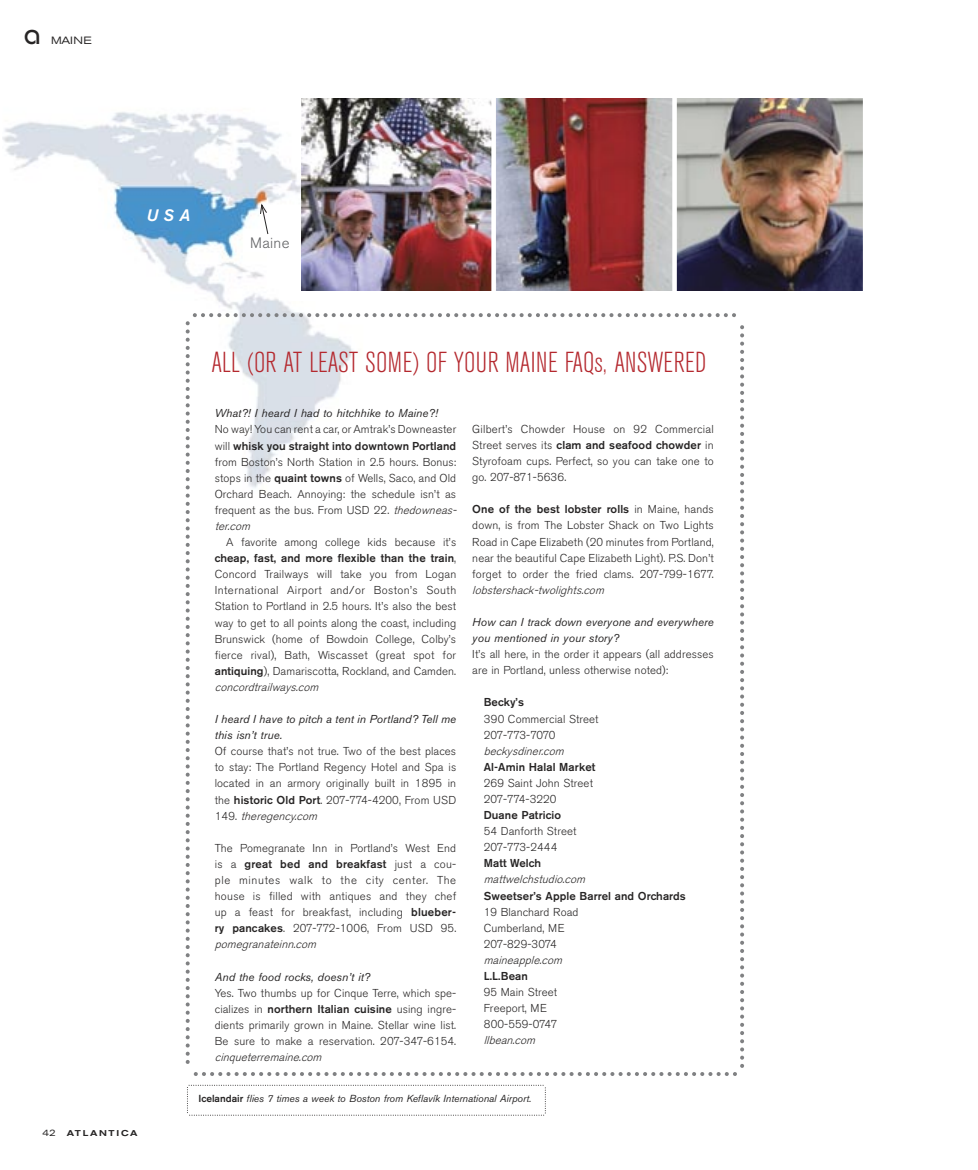
<style>
.page{position:relative;width:978px;height:1170px;background:#fff}
.page>*{position:absolute;margin:0;border:0;box-sizing:border-box;transform-origin:0 0}
.t1{font:500 29.25px "Bauhaus";color:#272525}
._04_meginm_Univers{font:300 condensed 28.65px "Akzidenz Grotesk BE";color:#b4282e}
.Millifyrirs_-Akzid{font:italic 500 16.5px "Akzidenz Grotesk BE";color:#fff}
.Millifyrirs_-Akzid-2{font:300 15px "Akzidenz Grotesk BE";letter-spacing:.02em;color:#636466}
._01_meginmál_Dante{font:300 11.4px/16px "Akzidenz Grotesk BE";letter-spacing:.01em;color:#272525;text-align:justify}
._01_meginmál_Dante-2{font:italic 11.4px/16px "Akzidenz Grotesk BE";letter-spacing:.01em;color:#272525}
._01_meginmál_Dante-3{font:500 11.4px "Akzidenz Grotesk BE";letter-spacing:.01em;color:#272525}
._01_meginmál_Dante-4{font:italic 300 11.4px "Akzidenz Grotesk BE";color:#272525}
._01_meginmál_Dante-5{font:300 11.4px "Akzidenz Grotesk BE";letter-spacing:-.03em;color:#272525}
._04_meginm_Univers-2{font:expanded 10.5px "Akzidenz Grotesk BE";letter-spacing:.02em;color:#272525}
.t2{font:italic 10.2px "Akzidenz Grotesk BE";color:#272525}
.t3{font:500 expanded 8.4px "Akzidenz Grotesk BE";letter-spacing:.2em;color:#272525}
.s1{font-family:"Univers IS";font-weight:400;font-size:9px}
.s2{font-weight:500}
.s3{font-style:italic}
.s4{font-weight:500;font-style:normal}
</style>
<div class="page">
<img style="left:2px;top:98px;width:381px;height:407px">
<svg style="left:186px;top:323px;width:4px;height:741px"></svg>
<svg style="left:196px;top:1072px;width:541px;height:3px"></svg>
<svg style="left:740px;top:325px;width:4px;height:740px"></svg>
<svg style="left:188px;top:313px;width:546px;height:4px"></svg>
<img style="left:496px;top:98px;width:176px;height:193px">
<img style="left:677px;top:98px;width:185px;height:193px">
<img style="left:302px;top:98px;width:189px;height:194px">
<svg style="left:260px;top:203px;width:8px;height:31px"></svg>
<div style="left:290px;top:292px;width:582px;height:9px;background:#fff"></div>
<svg style="left:187px;top:1084px;width:359px;height:31px"></svg>
<p class="t1" style="left:24px;top:16px;width:18px">a</p>
<p class="_04_meginm_Univers-2" style="left:51px;top:34px;width:42px">MAINE</p>
<p class="Millifyrirs_-Akzid" style="left:147px;top:206px;width:45px">U S A</p>
<p class="Millifyrirs_-Akzid-2" style="left:250px;top:235px;width:41px">Maine</p>
<p class="t3" style="left:43px;top:1127px;width:96px"><span class="s1">42</span> ATLANTICA</p>
<p class="_04_meginm_Univers" style="left:212px;top:346px;width:496px">ALL (OR AT LEAST SOME) OF YOUR MAINE FAQs, ANSWERED</p>
<p class="_01_meginmál_Dante-2" style="left:215px;top:405px;width:225px">What?! I heard I had to hitchhike to Maine?!</p>
<p class="_01_meginmál_Dante" style="left:215px;top:421px;width:246px;text-align:left">No way! You can rent a car, or Amtrak’s Downeaster will <span class="s2">whisk you straight into downtown Portland </span>from Boston’s North Station in 2.5 hours. Bonus: stops in the <span class="s2">quaint towns</span> of Wells, Saco, and Old Orchard Beach. Annoying: the schedule isn’t as frequent as the bus. From USD 22. <span class="s3">thedowneas&shy;ter.com</span></p>
<p class="_01_meginmál_Dante" style="left:215px;top:534px;width:243px;text-indent:11px">A favorite among college kids because it’s <span class="s2">cheap, fast, and more flexible than the train</span>, Concord Trailways will take you from Logan International Airport and/or Boston’s South Station to Portland in 2.5 hours. It’s also the best way to get to all points along the coast, including Brunswick (home of Bowdoin College, Colby’s fierce rival), Bath, Wiscasset (great spot for <span class="s2">antiquing</span>), Damariscotta, Rockland, and Camden. <span class="s3">concordtrailways.com</span></p>
<p class="_01_meginmál_Dante-2" style="left:215px;top:711px;width:243px">I heard I have to pitch a tent in Portland? Tell me this isn’t true.</p>
<p class="_01_meginmál_Dante" style="left:215px;top:743px;width:243px">Of course that’s not true. Two of the best places to stay: The Portland Regency Hotel and Spa is located in an armory originally built in 1895 in the <span class="s2">historic Old Port</span>. 207-774-4200, From USD 1 4 9 . <span class="s3">theregency.com</span></p>
<p class="_01_meginmál_Dante" style="left:215px;top:840px;width:243px">The Pomegranate Inn in Portland’s West End is a <span class="s2">great bed and breakfast</span> just a cou&shy;ple minutes walk to the city center. The house is filled with antiques and they chef up a feast for breakfast, including <span class="s2">blueber&shy;ry pancakes</span>. 207-772-1006, From USD 95. <span class="s3">pomegranateinn.com</span></p>
<p class="_01_meginmál_Dante-2" style="left:215px;top:968px;width:157px">And the food rocks, doesn’t it?</p>
<p class="_01_meginmál_Dante" style="left:215px;top:984px;width:243px">Yes. Two thumbs up for Cinque Terre, which spe&shy;cializes in <span class="s2">northern Italian cuisine</span> using ingre&shy;dients primarily grown in Maine. Stellar wine list.<br>Be sure to make a reservation. 207-347-6154. <span class="s3">cinqueterremaine.com</span></p>
<p class="_01_meginmál_Dante" style="left:472px;top:421px;width:243px">Gilbert’s Chowder House on 92 Commercial Street serves its <span class="s2">clam and seafood chowder</span> in Styrofoam cups. Perfect, so you can take one to go. 207-871-5636.</p>
<p class="_01_meginmál_Dante" style="left:472px;top:501px;width:243px"><span class="s2">One of the best lobster rolls</span> in Maine, hands down, is from The Lobster Shack on Two Lights Road in Cape Elizabeth (20 minutes from Portland, near the beautiful Cape Elizabeth Light). P.S. Don’t forget to order the fried clams. 207-799-1677. <span class="s3">lobstershack-twolights.com</span></p>
<p class="_01_meginmál_Dante-2" style="left:472px;top:614px;width:243px">How can I track down everyone and everywhere you mentioned in your story?</p>
<p class="_01_meginmál_Dante" style="left:472px;top:646px;width:243px">It’s all here, in the order it appears (all addresses are in Portland, unless otherwise noted):</p>
<p class="_01_meginmál_Dante-3" style="left:484px;top:695px;width:42px">Becky’s</p>
<p class="_01_meginmál_Dante" style="left:484px;top:710px;width:116px">390 Commercial Street</p>
<p class="_01_meginmál_Dante-5" style="left:484px;top:728px;width:73px">207-773-7070</p>
<p class="_01_meginmál_Dante-4" style="left:484px;top:744px;width:85px">beckysdiner.com</p>
<p class="_01_meginmál_Dante-3" style="left:484px;top:759px;width:113px">Al-Amin Halal Market</p>
<p class="_01_meginmál_Dante" style="left:484px;top:775px;width:111px">269 Saint John Street</p>
<p class="_01_meginmál_Dante" style="left:484px;top:791px;width:74px">207-774-3220</p>
<p class="_01_meginmál_Dante-3" style="left:484px;top:808px;width:79px">Duane Patricio</p>
<p class="_01_meginmál_Dante" style="left:484px;top:823px;width:94px">54 Danforth Street</p>
<p class="_01_meginmál_Dante" style="left:484px;top:839px;width:75px">207-773-2444</p>
<p class="_01_meginmál_Dante-3" style="left:484px;top:856px;width:59px">Matt Welch</p>
<p class="_01_meginmál_Dante-4" style="left:484px;top:873px;width:106px">mattwelchstudio.com</p>
<p class="_01_meginmál_Dante-3" style="left:484px;top:888px;width:204px">Sweetser’s Apple Barrel and Orchards</p>
<p class="_01_meginmál_Dante" style="left:484px;top:903px;width:96px">19 Blanchard Road</p>
<p class="_01_meginmál_Dante" style="left:484px;top:919px;width:82px">Cumberland, ME</p>
<p class="_01_meginmál_Dante" style="left:484px;top:935px;width:75px">207-829-3074</p>
<p class="_01_meginmál_Dante-4" style="left:484px;top:953px;width:83px">maineapple.com</p>
<p class="_01_meginmál_Dante-3" style="left:484px;top:968px;width:46px">L.L.Bean</p>
<p class="_01_meginmál_Dante" style="left:484px;top:984px;width:75px">95 Main Street</p>
<p class="_01_meginmál_Dante" style="left:484px;top:1000px;width:65px">Freeport, ME</p>
<p class="_01_meginmál_Dante" style="left:484px;top:1016px;width:75px">800-559-0747</p>
<p class="_01_meginmál_Dante-4" style="left:484px;top:1033px;width:56px">llbean.com</p>
<p class="t2" style="left:198px;top:1092px;width:335px"><span class="s4">Icelandair</span> flies 7 times a week to Boston from Keflavík International Airport.</p>
</div>
